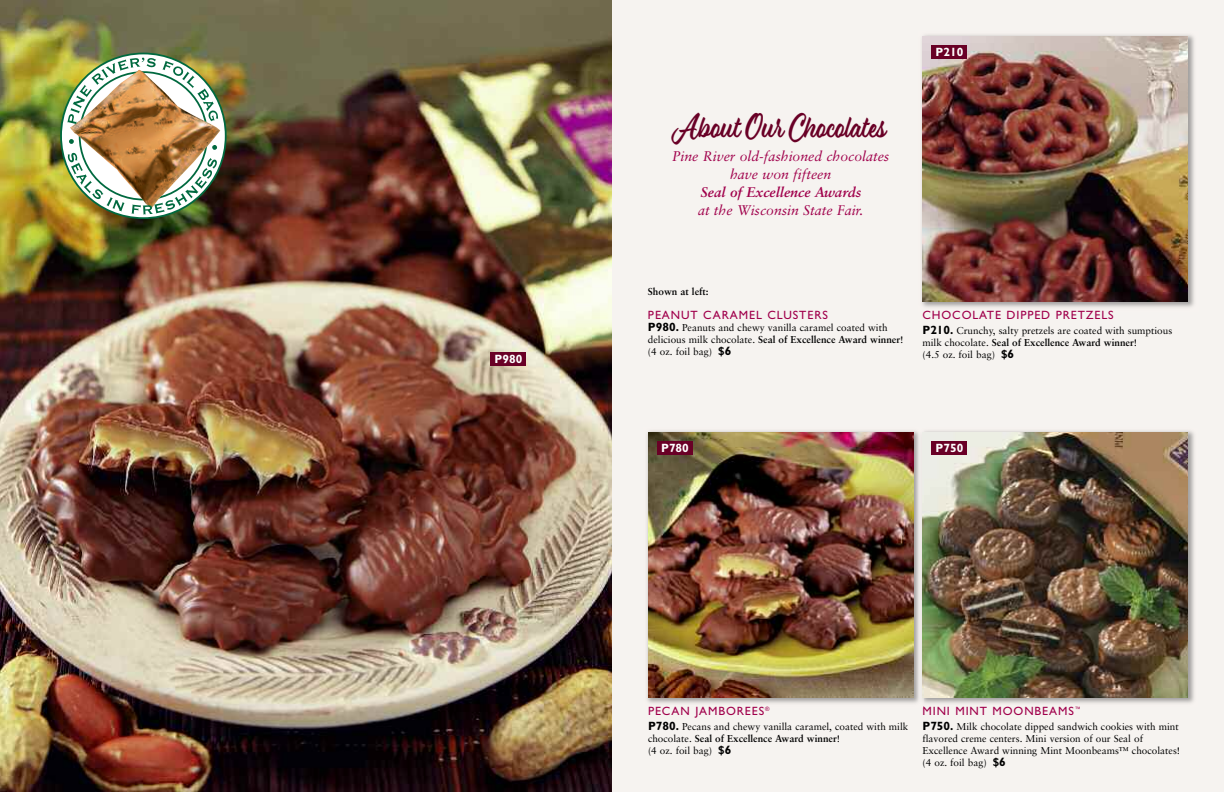
<style>
.page{position:relative;width:1224px;height:792px;background:#fff}
.page>*{position:absolute;margin:0;border:0;box-sizing:border-box;transform-origin:0 0}
.t1{font:32px "Eds Market Main Script";color:#690026;scale:.75 1}
.t2{font:italic 14px/18px "Sabon";color:#a0004b;text-align:center}
.t3{font:italic 700 14px "Sabon";color:#a0004b}
.t4{font:12px "Gill Sans";letter-spacing:.075em;color:#a0004b}
.t5{font:700 12px "Gill Sans";color:#fff}
.t6{font:10px/12px "Sabon";color:#000}
.t7{font:700 10px "Sabon";color:#000}
.s1{font-family:"Gill Sans";font-weight:700;font-size:12px}
.s2{font-weight:700}
</style>
<div class="page">
<div style="left:603px;top:0;width:621px;height:792px;background:#f6f3f0"></div>
<img style="left:0;top:0;width:612px;height:792px">
<svg style="left:61px;top:53px;width:165px;height:165px"></svg>
<img style="left:70px;top:70px;width:150px;height:139px">
<img style="left:67px;top:58px;width:89px;height:66px">
<img style="left:162px;top:61px;width:56px;height:60px">
<svg style="left:69px;top:139px;width:5px;height:5px"></svg>
<svg style="left:68px;top:152px;width:57px;height:59px"></svg>
<img style="left:131px;top:158px;width:86px;height:56px">
<svg style="left:212px;top:145px;width:5px;height:5px"></svg>
<div style="left:490px;top:352px;width:36px;height:13px;background:#690026"></div>
<img style="left:924px;top:431px;width:270px;height:272px">
<img style="left:924px;top:432px;width:264px;height:266px">
<div style="left:932px;top:441px;width:36px;height:13px;background:#690026"></div>
<img style="left:647px;top:431px;width:277px;height:272px">
<img style="left:922px;top:432px;width:2px;height:266px">
<img style="left:648px;top:432px;width:266px;height:266px">
<div style="left:657px;top:441px;width:36px;height:13px;background:#690026"></div>
<img style="left:922px;top:35px;width:272px;height:272px">
<img style="left:922px;top:36px;width:266px;height:266px">
<div style="left:932px;top:45px;width:36px;height:13px;background:#690026"></div>
<p class="t5" style="left:495px;top:354px;width:29px">P980</p>
<h1 class="t1" style="left:675px;top:107px;width:283px">About Our Chocolates</h1>
<h2 class="t2" style="left:672px;top:148px;width:219px">Pine River old-fashioned chocolates have won fifteen</h2>
<h2 class="t3" style="left:700px;top:186px;width:162px">Seal of Excellence Awards</h2>
<h2 class="t2" style="left:698px;top:202px;width:167px">at the Wisconsin State Fair.</h2>
<p class="t5" style="left:936px;top:47px;width:29px">P210</p>
<p class="t7" style="left:648px;top:287px;width:62px">Shown at left:</p>
<p class="t4" style="left:648px;top:310px;width:182px">PEANUT CARAMEL CLUSTERS</p>
<p class="t6" style="left:648px;top:322px;width:257px"><span class="s1">P980.</span> Peanuts and chewy vanilla caramel coated with delicious milk chocolate. <span class="s2">Seal of Excellence Award winner</span>! (4 oz. foil bag) <span class="s1">$6</span></p>
<p class="t4" style="left:922px;top:310px;width:193px">CHOCOLATE DIPPED PRETZELS</p>
<p class="t6" style="left:923px;top:325px;width:251px"><span class="s1">P210.</span> Crunchy, salty pretzels are coated with sumptious milk chocolate. <span class="s2">Seal of Excellence Award winner</span>!<br>(4.5 oz. foil bag) <span class="s1">$6</span></p>
<p class="t5" style="left:661px;top:443px;width:29px">P780</p>
<p class="t5" style="left:936px;top:443px;width:29px">P750</p>
<p class="t4" style="left:648px;top:706px;width:123px">PECAN JAMBOREES<sup>®</sup></p>
<p class="t6" style="left:648px;top:721px;width:262px"><span class="s1">P780.</span> Pecans and chewy vanilla caramel, coated with milk chocolate. <span class="s2">Seal of Excellence Award winner</span>!<br>(4 oz. foil bag) <span class="s1">$6</span></p>
<p class="t4" style="left:922px;top:706px;width:160px">MINI MINT MOONBEAMS<sup>™</sup></p>
<p class="t6" style="left:922px;top:721px;width:259px"><span class="s1">P750.</span> Milk chocolate dipped sandwich cookies with mint flavored creme centers. Mini version of our Seal of Excellence Award winning Mint Moonbeams™ chocolates! (4 oz. foil bag) <span class="s1">$6</span></p>
</div>
